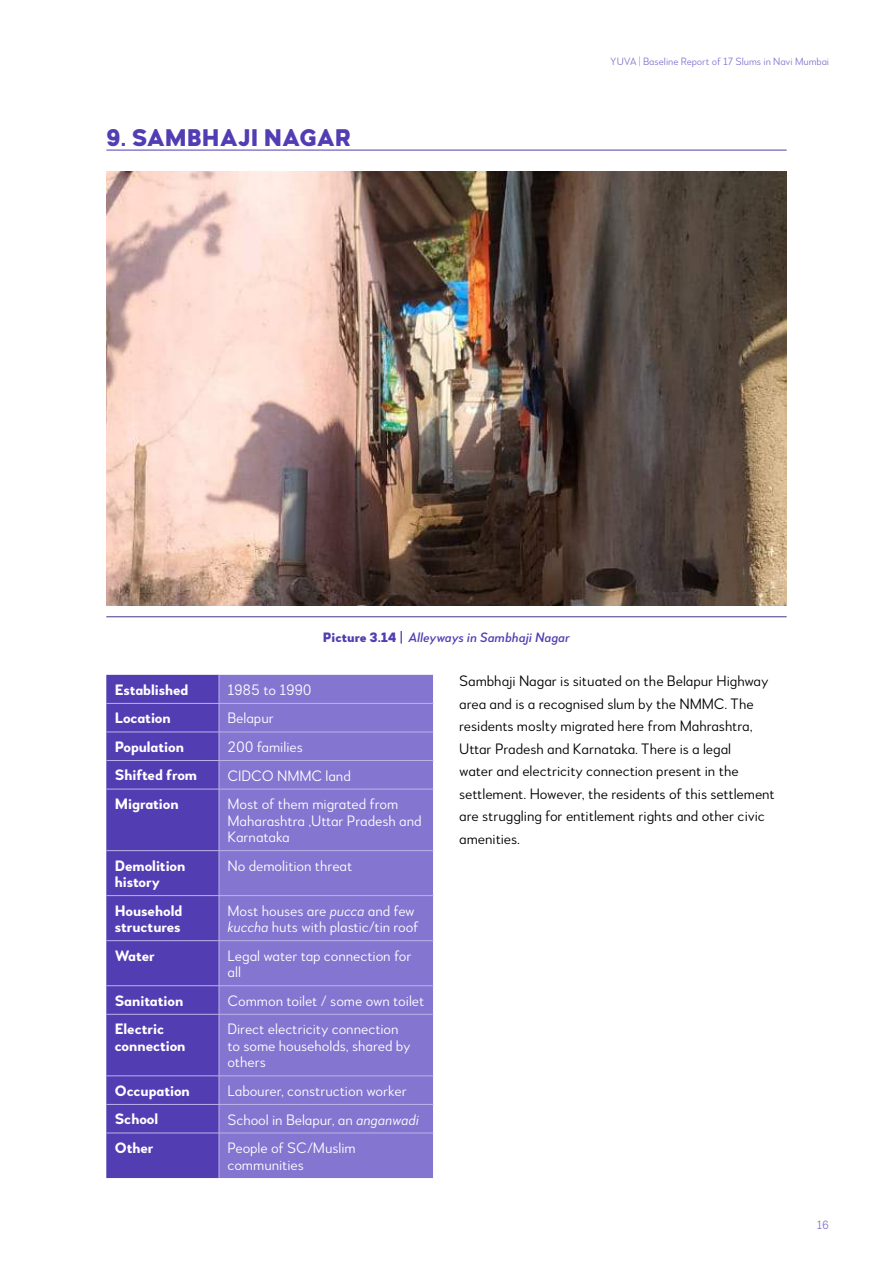
<style>
.page{position:relative;width:893px;height:1263px;background:#fff}
.page>*{position:absolute;margin:0;border:0;box-sizing:border-box;transform-origin:0 0}
.t1{font:900 24px "Woodford Bourne PRO";color:#523db3}
.t2{font:300 15px/16.5px "Woodford Bourne PRO";letter-spacing:-.005em;color:#fff}
.t3{font:300 15px/22.5px "Woodford Bourne PRO";letter-spacing:-.005em;color:#000}
.t4{font:700 15px/16.5px "Woodford Bourne PRO";letter-spacing:-.005em;color:#fff}
.t5{font:italic 500 13.5px "Woodford Bourne PRO";color:#523db3}
.t6{font:300 12px "Woodford Bourne PRO";color:#8475d1}
.t7{font:300 10.5px "Woodford Bourne PRO";letter-spacing:-.005em;color:#8475d1}
.s1{font-weight:900;font-style:normal}
.s2{font-style:italic}
</style>
<div class="page">
<hr style="left:106px;top:150px;width:681px;height:1px;background:#523db3">
<div style="left:106px;top:675px;width:113px;height:503px;background:#523db3"></div>
<div style="left:220px;top:675px;width:213px;height:503px;background:#8475d1"></div>
<svg style="left:219px;top:675px;width:1px;height:114px"></svg>
<hr style="left:219px;top:789px;width:1px;height:61px;background:#bbb4e7">
<hr style="left:219px;top:851px;width:1px;height:44px;background:#bbb4e7">
<hr style="left:219px;top:896px;width:1px;height:44px;background:#bbb4e7">
<hr style="left:219px;top:941px;width:1px;height:44px;background:#bbb4e7">
<svg style="left:219px;top:986px;width:1px;height:28px"></svg>
<hr style="left:219px;top:1014px;width:1px;height:62px;background:#bbb4e7">
<svg style="left:219px;top:1076px;width:1px;height:57px"></svg>
<hr style="left:219px;top:1133px;width:1px;height:45px;background:#bbb4e7">
<hr style="left:106px;top:703px;width:113px;height:1px;background:#bbb4e7">
<hr style="left:219px;top:703px;width:214px;height:1px;background:#bbb4e7">
<hr style="left:106px;top:732px;width:113px;height:1px;background:#bbb4e7">
<hr style="left:219px;top:732px;width:214px;height:1px;background:#bbb4e7">
<hr style="left:106px;top:760px;width:113px;height:1px;background:#bbb4e7">
<hr style="left:219px;top:760px;width:214px;height:1px;background:#bbb4e7">
<hr style="left:106px;top:789px;width:113px;height:1px;background:#bbb4e7">
<hr style="left:219px;top:789px;width:214px;height:1px;background:#bbb4e7">
<hr style="left:106px;top:850px;width:113px;height:1px;background:#bbb4e7">
<hr style="left:219px;top:850px;width:214px;height:1px;background:#bbb4e7">
<hr style="left:106px;top:895px;width:113px;height:1px;background:#bbb4e7">
<hr style="left:219px;top:895px;width:214px;height:1px;background:#bbb4e7">
<hr style="left:106px;top:940px;width:113px;height:1px;background:#bbb4e7">
<hr style="left:219px;top:940px;width:214px;height:1px;background:#bbb4e7">
<hr style="left:106px;top:985px;width:113px;height:1px;background:#bbb4e7">
<hr style="left:219px;top:985px;width:214px;height:1px;background:#bbb4e7">
<hr style="left:106px;top:1014px;width:113px;height:1px;background:#bbb4e7">
<hr style="left:219px;top:1014px;width:214px;height:1px;background:#bbb4e7">
<hr style="left:106px;top:1075px;width:113px;height:1px;background:#bbb4e7">
<hr style="left:219px;top:1075px;width:214px;height:1px;background:#bbb4e7">
<hr style="left:106px;top:1104px;width:113px;height:1px;background:#bbb4e7">
<hr style="left:219px;top:1104px;width:214px;height:1px;background:#bbb4e7">
<hr style="left:106px;top:1133px;width:113px;height:1px;background:#bbb4e7">
<hr style="left:219px;top:1133px;width:214px;height:1px;background:#bbb4e7">
<hr style="left:106px;top:616px;width:681px;height:1px;background:#443492">
<img style="left:106px;top:172px;width:681px;height:434px">
<h1 class="t1" style="left:106px;top:122px;width:246px">9. SAMBHAJI NAGAR</h1>
<p class="t7" style="left:610px;top:56px;width:220px">YUVA | Baseline Report of 17 Slums in Navi Mumbai</p>
<p class="t5" style="left:323px;top:630px;width:248px"><span class="s1">Picture 3.14 |</span> Alleyways in Sambhaji Nagar</p>
<p class="t4" style="left:115px;top:681px;width:75px">Established</p>
<p class="t2" style="left:227px;top:682px;width:86px">1985 to 1990</p>
<p class="t4" style="left:115px;top:710px;width:58px">Location</p>
<p class="t2" style="left:227px;top:710px;width:48px">Belapur</p>
<p class="t4" style="left:115px;top:738px;width:71px">Population</p>
<p class="t2" style="left:227px;top:739px;width:77px">200 families</p>
<p class="t4" style="left:115px;top:767px;width:84px">Shifted from</p>
<p class="t2" style="left:227px;top:767px;width:125px">CIDCO NMMC land</p>
<p class="t4" style="left:115px;top:796px;width:65px">Migration</p>
<p class="t2" style="left:227px;top:796px;width:196px">Most of them migrated from<br>Maharashtra ,Uttar Pradesh and<br>Karnataka</p>
<p class="t4" style="left:115px;top:857px;width:72px">Demolition history</p>
<p class="t2" style="left:227px;top:858px;width:127px">No demolition threat</p>
<p class="t4" style="left:115px;top:902px;width:69px">Household structures</p>
<p class="t2" style="left:227px;top:902px;width:193px">Most houses are <span class="s2">pucca</span> and few <span class="s2">kuccha</span> huts with plastic/tin roof</p>
<p class="t4" style="left:115px;top:947px;width:42px">Water</p>
<p class="t2" style="left:227px;top:948px;width:185px">Legal water tap connection for all</p>
<p class="t4" style="left:115px;top:992px;width:70px">Sanitation</p>
<p class="t2" style="left:227px;top:993px;width:198px">Common toilet / some own toilet</p>
<p class="t4" style="left:115px;top:1021px;width:72px">Electric connection</p>
<p class="t2" style="left:227px;top:1021px;width:185px">Direct electricity connection to some households, shared by others</p>
<p class="t4" style="left:115px;top:1082px;width:77px">Occupation</p>
<p class="t2" style="left:227px;top:1083px;width:181px">Labourer, construction worker</p>
<p class="t4" style="left:115px;top:1111px;width:45px">School</p>
<p class="t2" style="left:227px;top:1111px;width:193px">School in Belapur, an <span class="s2">anganwadi</span></p>
<p class="t4" style="left:115px;top:1139px;width:40px">Other</p>
<p class="t2" style="left:227px;top:1140px;width:130px">People of SC/Muslim communities</p>
<p class="t3" style="left:459px;top:670px;width:317px">Sambhaji Nagar is situated on the Belapur Highway area and is a recognised slum by the NMMC. The residents moslty migrated here from Mahrashtra, Uttar Pradesh and Karnataka. There is a legal<br>water and electricity connection present in the settlement. However, the residents of this settlement are struggling for entitlement rights and other civic amenities.</p>
<p class="t6" style="left:817px;top:1218px;width:14px">16</p>
</div>
